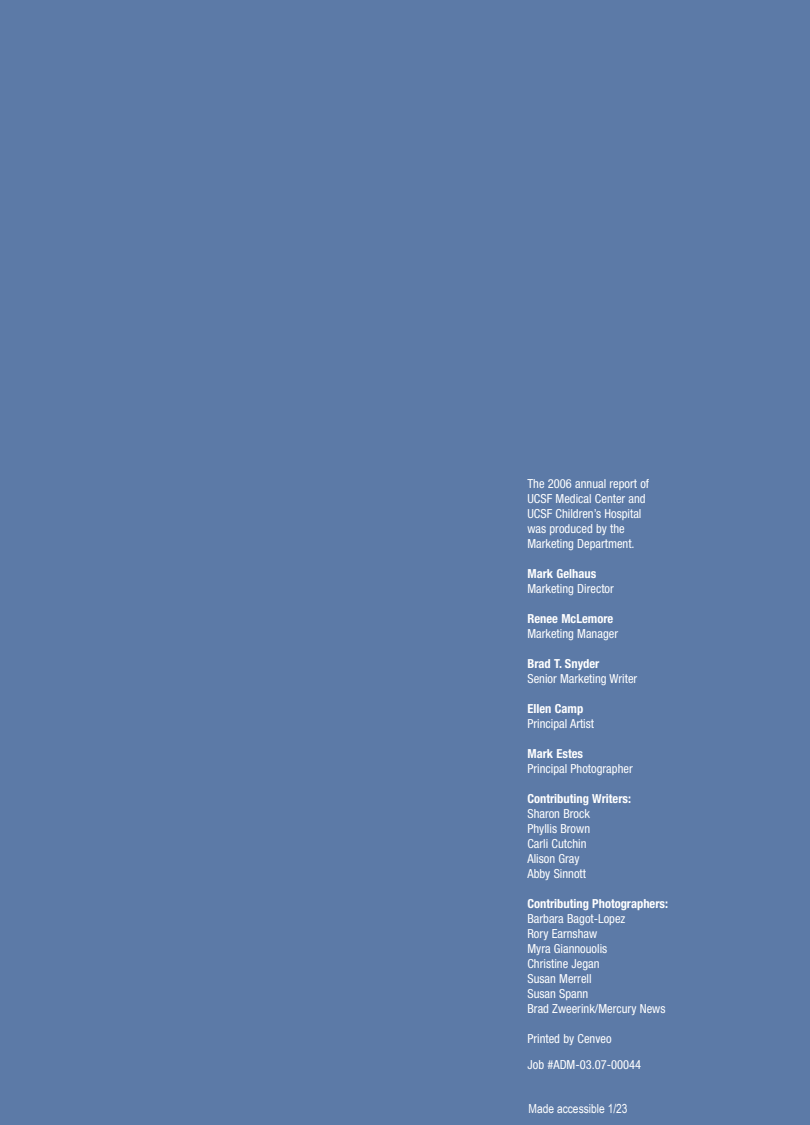
<style>
.page{position:relative;width:810px;height:1125px;background:#5c7aa7}
.page>*{position:absolute;margin:0;border:0;box-sizing:border-box;transform-origin:0 0}
.t1{font:condensed 12.5px/15px "Helvetica Neue";color:#fff}
.t2{font:700 condensed 12.5px "Helvetica Neue";color:#fff}
.t3{font:12.5px "Arial Narrow";color:#fff}
</style>
<div class="page">
<p class="t1" style="left:528px;top:477px;width:123px">The 2006 annual report of<br>UCSF Medical Center and<br>UCSF Children’s Hospital was produced by the<br>Marketing Department.</p>
<p class="t2" style="left:528px;top:569px;width:70px">Mark Gelhaus</p>
<p class="t1" style="left:528px;top:582px;width:88px">Marketing Director</p>
<p class="t2" style="left:528px;top:614px;width:87px">Renee McLemore</p>
<p class="t1" style="left:528px;top:627px;width:92px">Marketing Manager</p>
<p class="t2" style="left:528px;top:659px;width:73px">Brad T. Snyder</p>
<p class="t1" style="left:528px;top:672px;width:111px">Senior Marketing Writer</p>
<p class="t2" style="left:528px;top:704px;width:57px">Ellen Camp</p>
<p class="t1" style="left:528px;top:717px;width:68px">Principal Artist</p>
<p class="t2" style="left:528px;top:749px;width:57px">Mark Estes</p>
<p class="t1" style="left:528px;top:762px;width:107px">Principal Photographer</p>
<p class="t2" style="left:528px;top:794px;width:105px">Contributing Writers:</p>
<p class="t1" style="left:528px;top:807px;width:64px">Sharon Brock</p>
<p class="t1" style="left:528px;top:822px;width:64px">Phyllis Brown</p>
<p class="t1" style="left:528px;top:837px;width:61px">Carli Cutchin</p>
<p class="t1" style="left:528px;top:852px;width:54px">Alison Gray</p>
<p class="t1" style="left:528px;top:867px;width:60px">Abby Sinnott</p>
<p class="t2" style="left:528px;top:899px;width:142px">Contributing Photographers:</p>
<p class="t1" style="left:528px;top:912px;width:100px">Barbara Bagot-Lopez</p>
<p class="t1" style="left:528px;top:927px;width:71px">Rory Earnshaw</p>
<p class="t1" style="left:528px;top:942px;width:81px">Myra Giannouolis</p>
<p class="t1" style="left:528px;top:957px;width:74px">Christine Jegan</p>
<p class="t1" style="left:528px;top:972px;width:66px">Susan Merrell</p>
<p class="t1" style="left:528px;top:987px;width:62px">Susan Spann</p>
<p class="t1" style="left:528px;top:1002px;width:139px">Brad Zweerink/Mercury News</p>
<p class="t1" style="left:528px;top:1032px;width:86px">Printed by Cenveo</p>
<p class="t1" style="left:528px;top:1058px;width:115px">Job #ADM-03.07-00044</p>
<p class="t3" style="left:529px;top:1099px;width:101px">Made accessible 1/23</p>
</div>
